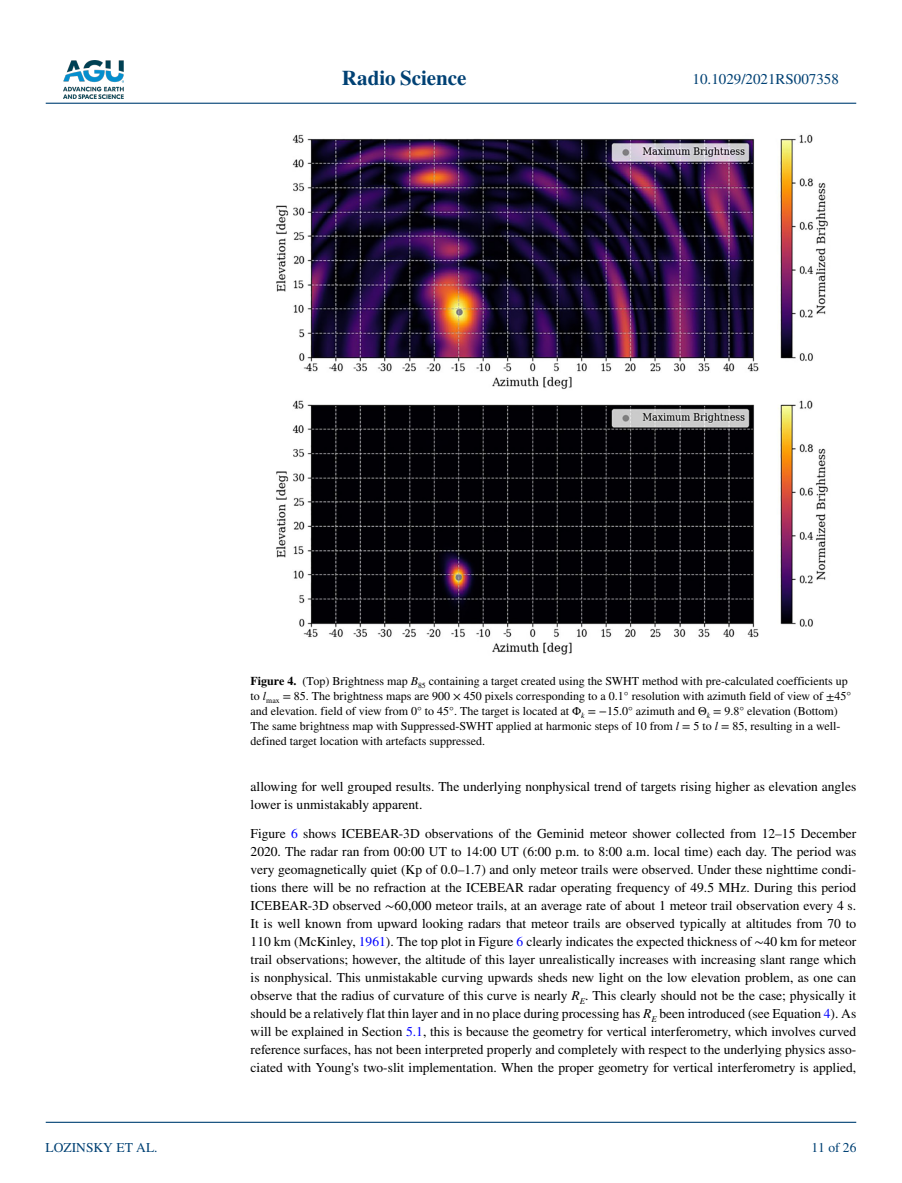
<style>
.page{position:relative;width:902px;height:1183px;background:#fff}
.page>*{position:absolute;margin:0;border:0;box-sizing:border-box;transform-origin:0 0}
.t1{font:700 21px "STIX";color:#004174}
.t2{font:15px "STIX";color:#004174}
.t3{font:13.5px/18px "STIX";color:#000}
.t4{font:13.5px "STIX";color:#004174}
.t5{font:12px/15px "STIX";color:#000}
.s1{font-weight:700}
.s2{font-style:italic}
.s3{color:#00f}
</style>
<div class="page">
<img style="left:63px;top:60px;width:60px;height:39px">
<hr style="left:46px;top:103px;width:810px;height:1px;background:#004174">
<hr style="left:46px;top:1121px;width:810px;height:1px;background:#004174">
<img style="left:276px;top:134px;width:553px;height:521px">
<h1 class="t1" style="left:342px;top:66px;width:126px">Radio Science</h1>
<p class="t2" style="left:692px;top:69px;width:148px">10.1029/2021RS007358</p>
<p class="t4" style="left:45px;top:1138px;width:114px">LOZINSKY ET AL.</p>
<p class="t5" style="left:250px;top:674px;width:602px"><span class="s1">Figure 4.</span> (Top) Brightness map <span class="s2">B</span><sub>85</sub> containing a target created using the SWHT method with pre-calculated coefficients up to <span class="s2">l</span><sub>max</sub> = 85. The brightness maps are 900 × 450 pixels corresponding to a 0.1° resolution with azimuth field of view of ±45° and elevation. field of view from 0° to 45°. The target is located at Φ<sub>k</sub> = −15.0° azimuth and Θ<sub>k</sub> = 9.8° elevation (Bottom)<br>The same brightness map with Suppressed-SWHT applied at harmonic steps of 10 from <span class="s2">l</span> = 5 to <span class="s2">l</span> = 85, resulting in a well&shy;defined target location with artefacts suppressed.</p>
<p class="t3" style="left:250px;top:778px;width:607px">allowing for well grouped results. The underlying nonphysical trend of targets rising higher as elevation angles lower is unmistakably apparent.</p>
<p class="t3" style="left:250px;top:824px;width:607px;text-align:justify">Figure <span class="s3">6</span> shows ICEBEAR-3D observations of the Geminid meteor shower collected from 12–15 December 2020. The radar ran from 00:00 UT to 14:00 UT (6:00 p.m. to 8:00 a.m. local time) each day. The period was very geomagnetically quiet (Kp of 0.0–1.7) and only meteor trails were observed. Under these nighttime condi&shy;tions there will be no refraction at the ICEBEAR radar operating frequency of 49.5 MHz. During this period ICEBEAR-3D observed ∼60,000 meteor trails, at an average rate of about 1 meteor trail observation every 4 s.<br>It is well known from upward looking radars that meteor trails are observed typically at altitudes from 70 to 110 km (McKinley, <span class="s3">1961</span>). The top plot in Figure <span class="s3">6</span> clearly indicates the expected thickness of ∼40 km for meteor trail observations; however, the altitude of this layer unrealistically increases with increasing slant range which is nonphysical. This unmistakable curving upwards sheds new light on the low elevation problem, as one can observe that the radius of curvature of this curve is nearly <span class="s2">R</span><sub>E</sub>. This clearly should not be the case; physically it should be a relatively flat thin layer and in no place during processing has <span class="s2">R</span><sub>E</sub> been introduced (see Equation <span class="s3">4</span>). As will be explained in Section <span class="s3">5.1</span>, this is because the geometry for vertical interferometry, which involves curved reference surfaces, has not been interpreted properly and completely with respect to the underlying physics asso&shy;ciated with Young's two-slit implementation. When the proper geometry for vertical interferometry is applied,</p>
<p class="t4" style="left:811px;top:1138px;width:46px">11 of 26</p>
</div>
